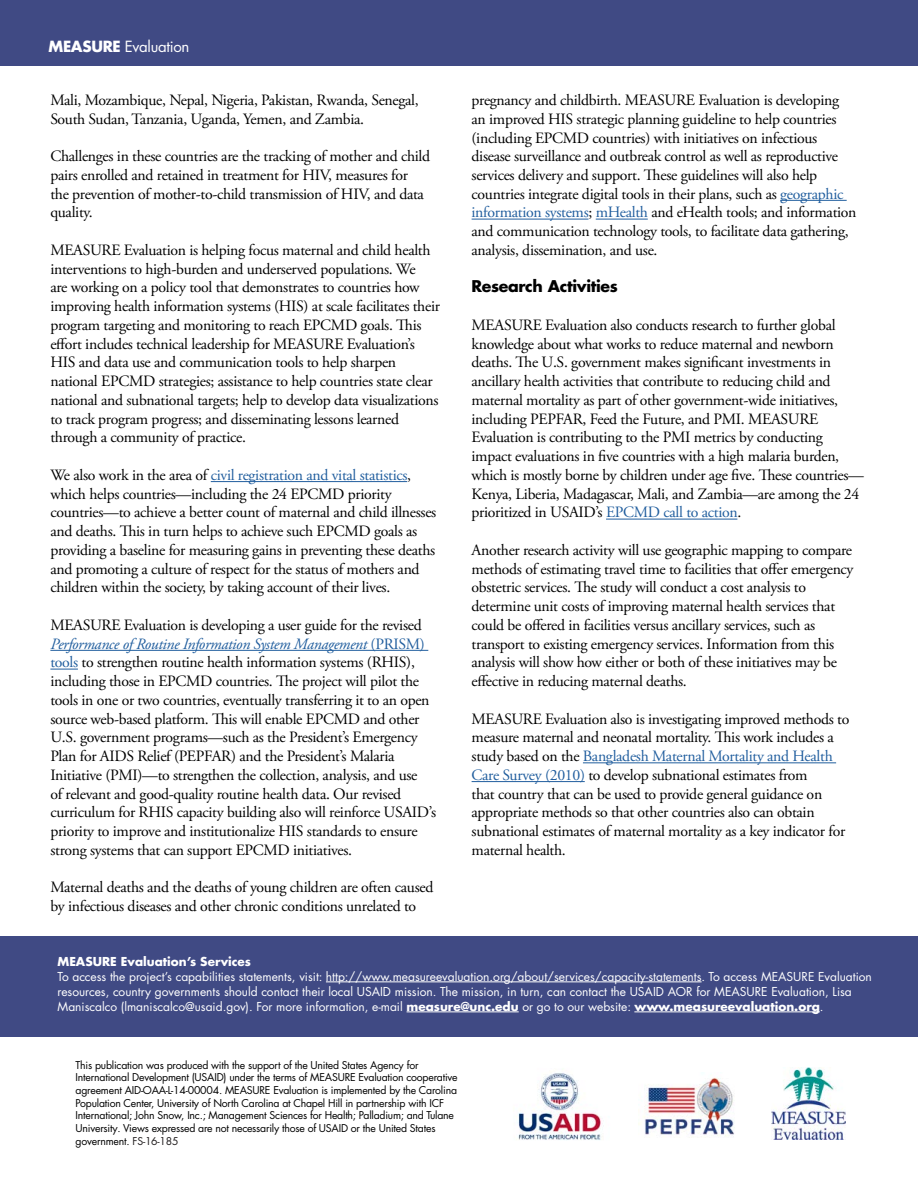
<style>
.page{position:relative;width:918px;height:1188px;background:#fff}
.page>*{position:absolute;margin:0;border:0;box-sizing:border-box;transform-origin:0 0}
.t1{font:15.75px/18.8px "Adobe Garamond Pro";letter-spacing:-.02em;color:#000}
.t2{font:700 15.75px "Futura LT Pro";letter-spacing:-.02em;color:#000}
.t3{font:15px "Futura LT Pro";letter-spacing:-.02em;color:#fff}
.t4{font:12px/15px "Futura LT Pro";color:#fff}
.t5{font:700 12px "Futura LT Pro";color:#fff}
.t6{font:10.5px/12.8px "Futura LT Pro";letter-spacing:-.02em;color:#000}
.s1{font-weight:700}
.s2{color:#215e9e}
.s3{font-style:italic;color:#215e9e}
.s4{color:#211d1e}
</style>
<div class="page">
<div style="left:0;top:0;width:918px;height:65px;background:#404a84"></div>
<div style="left:0;top:936px;width:918px;height:101px;background:#404a84"></div>
<hr style="left:326px;top:982px;width:376px;height:1px;background:#fff">
<hr style="left:407px;top:1012px;width:112px;height:1px;background:#fff">
<hr style="left:634px;top:1012px;width:186px;height:1px;background:#fff">
<hr style="left:211px;top:481px;width:196px;height:1px;background:#215e9e">
<hr style="left:50px;top:650px;width:378px;height:1px;background:#215e9e">
<svg style="left:50px;top:669px;width:28px;height:1px"></svg>
<hr style="left:780px;top:200px;width:67px;height:1px;background:#215e9e">
<hr style="left:472px;top:219px;width:117px;height:1px;background:#215e9e">
<hr style="left:596px;top:219px;width:52px;height:1px;background:#215e9e">
<hr style="left:606px;top:519px;width:131px;height:1px;background:#215e9e">
<hr style="left:583px;top:762px;width:253px;height:1px;background:#215e9e">
<hr style="left:472px;top:781px;width:113px;height:1px;background:#215e9e">
<img style="left:518px;top:1073px;width:83px;height:67px">
<img style="left:772px;top:1067px;width:74px;height:72px">
<img style="left:638px;top:1078px;width:97px;height:60px">
<p class="t3" style="left:49px;top:36px;width:142px"><span class="s1">MEASURE</span> Evaluation</p>
<p class="t1" style="left:50px;top:91px;width:370px">Mali, Mozambique, Nepal, Nigeria, Pakistan, Rwanda, Senegal,<br>South Sudan, Tanzania, Uganda, Yemen, and Zambia.</p>
<p class="t1" style="left:50px;top:147px;width:381px">Challenges in these countries are the tracking of mother and child pairs enrolled and retained in treatment for HIV, measures for the prevention of mother-to-child transmission of HIV, and data quality.</p>
<p class="t1" style="left:50px;top:241px;width:391px">MEASURE Evaluation is helping focus maternal and child health interventions to high-burden and underserved populations. We<br>are working on a policy tool that demonstrates to countries how improving health information systems (HIS) at scale facilitates their program targeting and monitoring to reach EPCMD goals. This effort includes technical leadership for MEASURE Evaluation’s HIS and data use and communication tools to help sharpen national EPCMD strategies; assistance to help countries state clear national and subnational targets; help to develop data visualizations to track program progress; and disseminating lessons learned through a community of practice.</p>
<p class="t1" style="left:50px;top:466px;width:388px">We also work in the area of <span class="s2">civil registration and vital statistics</span>, which helps countries—including the 24 EPCMD priority countries—to achieve a better count of maternal and child illnesses and deaths. This in turn helps to achieve such EPCMD goals as providing a baseline for measuring gains in preventing these deaths and promoting a culture of respect for the status of mothers and children within the society, by taking account of their lives.</p>
<p class="t1" style="left:50px;top:616px;width:387px">MEASURE Evaluation is developing a user guide for the revised <span class="s3">Performance of Routine Information System Management</span> <span class="s2">(PRISM) tools</span> to strengthen routine health information systems (RHIS), including those in EPCMD countries. The project will pilot the tools in one or two countries, eventually transferring it to an open source web-based platform. This will enable EPCMD and other U.S. government programs—such as the President’s Emergency Plan for AIDS Relief (PEPFAR) and the President’s Malaria Initiative (PMI)—to strengthen the collection, analysis, and use<br>of relevant and good-quality routine health data. Our revised curriculum for RHIS capacity building also will reinforce USAID’s priority to improve and institutionalize HIS standards to ensure strong systems that can support EPCMD initiatives.</p>
<p class="t1" style="left:50px;top:878px;width:384px">Maternal deaths and the deaths of young children are often caused by infectious diseases and other chronic conditions unrelated to</p>
<p class="t1" style="left:472px;top:91px;width:386px">pregnancy and childbirth. MEASURE Evaluation is developing an improved HIS strategic planning guideline to help countries (including EPCMD countries) with initiatives on infectious disease surveillance and outbreak control as well as reproductive services delivery and support. These guidelines will also help countries integrate digital tools in their plans, such as <span class="s2">geographic information systems</span>; <span class="s2">mHealth</span> and eHealth tools; and information and communication technology tools, to facilitate data gathering, analysis, dissemination, and use.</p>
<p class="t2" style="left:472px;top:274px;width:148px">Research Activities</p>
<p class="t1" style="left:472px;top:316px;width:394px">MEASURE Evaluation also conducts research to further global knowledge about what works to reduce maternal and newborn deaths. The U.S. government makes significant investments in ancillary health activities that contribute to reducing child and maternal mortality as part of other government-wide initiatives, including PEPFAR, Feed the Future, and PMI. MEASURE Evaluation is contributing to the PMI metrics by conducting impact evaluations in five countries with a high malaria burden, which is mostly borne by children under age five. These countries— Kenya, Liberia, Madagascar, Mali, and Zambia—are among the 24 prioritized in USAID’s <span class="s2">EPCMD call to action</span>.</p>
<p class="t1" style="left:472px;top:541px;width:383px">Another research activity will use geographic mapping to compare methods of estimating travel time to facilities that offer emergency obstetric services. The study will conduct a cost analysis to determine unit costs of improving maternal health services that could be offered in facilities versus ancillary services, such as transport to existing emergency services. Information from this analysis will show how either or both of these initiatives may be effective in reducing maternal deaths.</p>
<p class="t1" style="left:472px;top:710px;width:379px">MEASURE Evaluation also is investigating improved methods to measure maternal and neonatal mortality. This work includes a study based on the <span class="s2">Bangladesh Maternal Mortality and Health Care Survey (2010)</span> to develop subnational estimates from<br>that country that can be used to provide general guidance on appropriate methods so that other countries also can obtain subnational estimates of maternal mortality as a key indicator for maternal health.</p>
<p class="t5" style="left:58px;top:952px;width:195px">MEASURE Evaluation’s Services</p>
<p class="t4" style="left:58px;top:969px;width:816px">To access the project’s capabilities statements, visit: http://www.measureevaluation.org/about/services/capacity-statements. To access MEASURE Evaluation resources, country governments should contact their local USAID mission. The mission, in turn, can contact the USAID AOR for MEASURE Evaluation, Lisa<br>Maniscalco (lmaniscalco@usaid.gov). For more information, e-mail <span class="s1">measure@unc.edu</span> or go to our website: <span class="s1">www.measureevaluation.org</span>.</p>
<p class="t6" style="left:76px;top:1059px;width:384px">This publication was produced with the support of the United States Agency for International Development (USAID) under the terms of MEASURE Evaluation cooperative agreement AID-OAA-L-14-00004. MEASURE Evaluation is implemented by the Carolina Population Center, University of North Carolina at Chapel Hill in partnership with ICF International; John Snow, Inc.; Management Sciences for Health; Palladium; and Tulane University. Views expressed are not necessarily those of USAID or the United States government. <span class="s4">FS-16-185</span></p>
</div>
